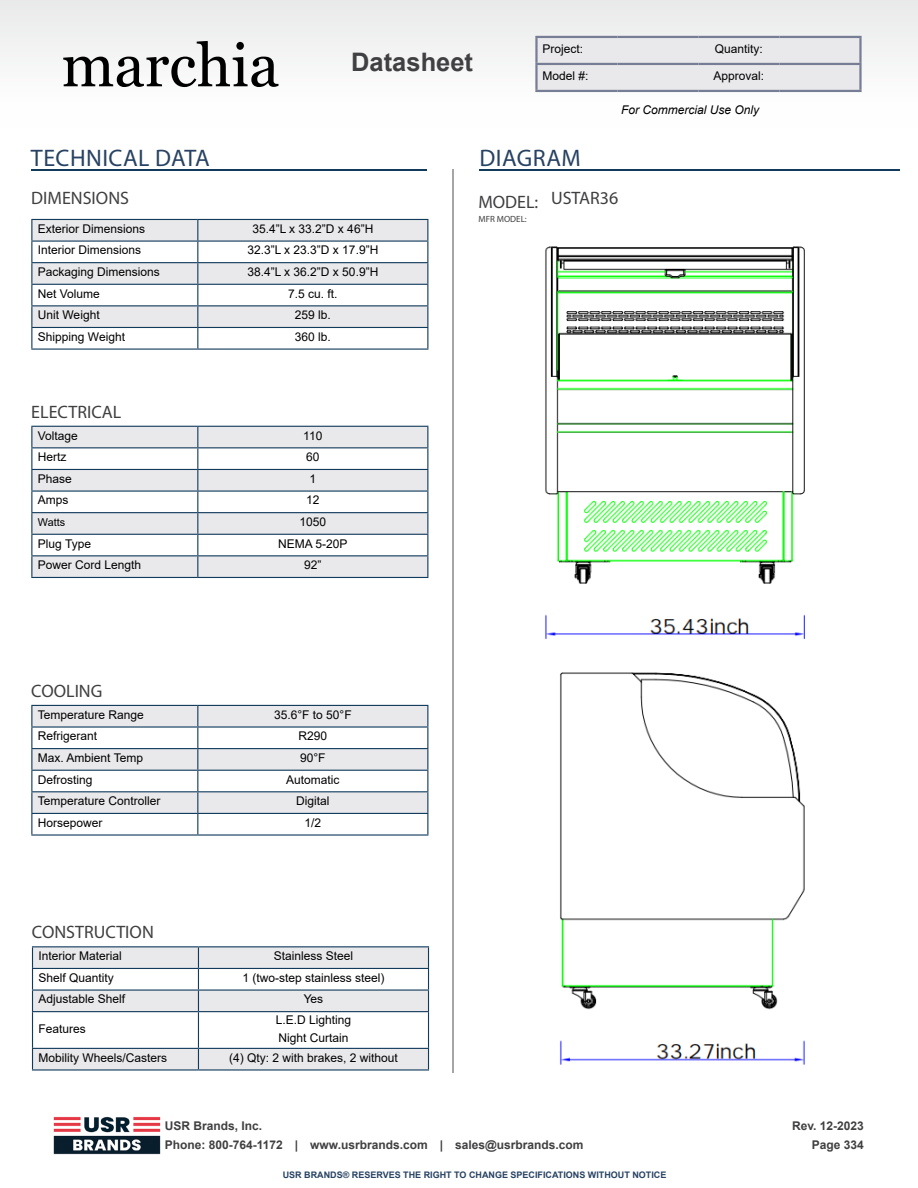
<style>
.page{position:relative;width:918px;height:1188px;background:#fff}
.page>*{position:absolute;margin:0;border:0;box-sizing:border-box;transform-origin:0 0}
.t1{font:60px "Georgia";color:#000}
.t2{font:700 25.5px "Arial";color:#404042}
.t3{font:24px "Myriad Pro";letter-spacing:.02em;color:#274262}
.t4{font:18px "Myriad Pro";color:#404042}
.t5{font:12px/18px "Arial";color:#000}
.t6{font:700 12px/19.5px "Arial";color:#404042}
.t7{font:italic 12px "Arial";color:#000}
.t8{font:10.8px "Arial";color:#000}
.t9{font:700 9px "Arial";color:#274262}
.t10{font:9px "Myriad Pro";color:#404042}
</style>
<div class="page">
<hr style="left:31px;top:169px;width:396px;height:2px;background:#113a5b">
<hr style="left:479px;top:169px;width:420px;height:2px;background:#113a5b">
<hr style="left:452px;top:169px;width:2px;height:904px;background:#a7a5a5">
<svg style="left:31px;top:219px;width:397px;height:130px"></svg>
<hr style="left:31px;top:349px;width:167px;height:1px;background:#113a5b">
<hr style="left:198px;top:349px;width:230px;height:1px;background:#113a5b">
<svg style="left:32px;top:427px;width:395px;height:150px;fill:#e9e9ec"></svg>
<hr style="left:31px;top:426px;width:167px;height:1px;background:#113a5b">
<hr style="left:198px;top:426px;width:230px;height:1px;background:#113a5b">
<hr style="left:31px;top:447px;width:167px;height:1px;background:#113a5b">
<hr style="left:198px;top:447px;width:230px;height:1px;background:#113a5b">
<hr style="left:31px;top:469px;width:167px;height:1px;background:#113a5b">
<hr style="left:198px;top:469px;width:230px;height:1px;background:#113a5b">
<hr style="left:31px;top:491px;width:167px;height:1px;background:#113a5b">
<hr style="left:198px;top:491px;width:230px;height:1px;background:#113a5b">
<hr style="left:31px;top:512px;width:167px;height:1px;background:#113a5b">
<hr style="left:198px;top:512px;width:230px;height:1px;background:#113a5b">
<hr style="left:31px;top:534px;width:167px;height:1px;background:#113a5b">
<hr style="left:198px;top:534px;width:230px;height:1px;background:#113a5b">
<hr style="left:31px;top:555px;width:167px;height:1px;background:#113a5b">
<svg style="left:31px;top:427px;width:1px;height:150px"></svg>
<hr style="left:198px;top:555px;width:230px;height:1px;background:#113a5b">
<svg style="left:197px;top:427px;width:1px;height:150px"></svg>
<svg style="left:427px;top:427px;width:1px;height:150px"></svg>
<hr style="left:31px;top:577px;width:167px;height:1px;background:#113a5b">
<hr style="left:198px;top:577px;width:230px;height:1px;background:#113a5b">
<svg style="left:33px;top:947px;width:395px;height:122px;fill:#e9e9ec"></svg>
<hr style="left:32px;top:946px;width:166px;height:1px;background:#113a5b">
<hr style="left:198px;top:946px;width:231px;height:1px;background:#113a5b">
<hr style="left:32px;top:968px;width:166px;height:1px;background:#113a5b">
<hr style="left:198px;top:968px;width:231px;height:1px;background:#113a5b">
<hr style="left:32px;top:989px;width:166px;height:2px;background:#113a5b">
<svg style="left:32px;top:947px;width:1px;height:64px"></svg>
<hr style="left:198px;top:989px;width:231px;height:2px;background:#113a5b">
<svg style="left:198px;top:947px;width:1px;height:64px"></svg>
<svg style="left:428px;top:947px;width:1px;height:64px"></svg>
<hr style="left:32px;top:1011px;width:166px;height:1px;background:#113a5b">
<hr style="left:32px;top:1012px;width:1px;height:36px;background:#113a5b">
<hr style="left:198px;top:1011px;width:231px;height:1px;background:#113a5b">
<hr style="left:198px;top:1012px;width:1px;height:36px;background:#113a5b">
<hr style="left:428px;top:1012px;width:1px;height:36px;background:#113a5b">
<hr style="left:32px;top:1048px;width:166px;height:1px;background:#113a5b">
<svg style="left:32px;top:1049px;width:1px;height:20px"></svg>
<hr style="left:198px;top:1048px;width:231px;height:1px;background:#113a5b">
<svg style="left:198px;top:1049px;width:1px;height:20px"></svg>
<svg style="left:428px;top:1049px;width:1px;height:20px"></svg>
<hr style="left:32px;top:1069px;width:166px;height:2px;background:#113a5b">
<hr style="left:198px;top:1069px;width:231px;height:2px;background:#113a5b">
<svg style="left:31px;top:705px;width:397px;height:129px"></svg>
<hr style="left:31px;top:834px;width:167px;height:2px;background:#113a5b">
<hr style="left:198px;top:834px;width:230px;height:2px;background:#113a5b">
<img style="left:545px;top:246px;width:260px;height:393px">
<img style="left:560px;top:672px;width:245px;height:393px">
<div style="left:0;top:0;width:918px;height:127px;background:#f5f6f6"></div>
<div style="left:538px;top:38px;width:321px;height:52px;background:#e9e9ec"></div>
<hr style="left:535px;top:36px;width:82px;height:2px;background:#777d95">
<hr style="left:535px;top:38px;width:3px;height:25px;background:#777d95">
<hr style="left:617px;top:36px;width:81px;height:2px;background:#777d95">
<hr style="left:698px;top:36px;width:81px;height:2px;background:#777d95">
<hr style="left:779px;top:36px;width:83px;height:2px;background:#777d95">
<hr style="left:859px;top:38px;width:3px;height:25px;background:#777d95">
<hr style="left:535px;top:63px;width:82px;height:2px;background:#777d95">
<hr style="left:535px;top:65px;width:3px;height:25px;background:#777d95">
<hr style="left:617px;top:63px;width:81px;height:2px;background:#777d95">
<hr style="left:698px;top:63px;width:81px;height:2px;background:#777d95">
<hr style="left:779px;top:63px;width:83px;height:2px;background:#777d95">
<hr style="left:859px;top:65px;width:3px;height:25px;background:#777d95">
<hr style="left:535px;top:90px;width:82px;height:2px;background:#777d95">
<hr style="left:617px;top:90px;width:81px;height:2px;background:#777d95">
<hr style="left:698px;top:90px;width:81px;height:2px;background:#777d95">
<hr style="left:779px;top:90px;width:83px;height:2px;background:#777d95">
<img style="left:53px;top:1116px;width:108px;height:39px">
<h1 class="t1" style="left:62px;top:22px;width:219px">marchia</h1>
<h2 class="t2" style="left:351px;top:45px;width:123px">Datasheet</h2>
<p class="t5" style="left:542px;top:40px;width:42px">Project:</p>
<p class="t5" style="left:715px;top:40px;width:50px">Quantity:</p>
<p class="t5" style="left:542px;top:67px;width:48px">Model #:</p>
<p class="t5" style="left:714px;top:67px;width:52px">Approval:</p>
<p class="t7" style="left:621px;top:102px;width:140px">For Commercial Use Only</p>
<h3 class="t3" style="left:31px;top:144px;width:181px">TECHNICAL DATA</h3>
<h3 class="t3" style="left:479px;top:144px;width:103px">DIAGRAM</h3>
<h3 class="t4" style="left:478px;top:190px;width:61px">MODEL:</h3>
<p class="t10" style="left:478px;top:213px;width:50px">MFR MODEL:</p>
<p class="t5" style="left:38px;top:220px;width:109px">Exterior Dimensions</p>
<p class="t5" style="left:252px;top:220px;width:122px">35.4”L x 33.2”D x 46”H</p>
<p class="t5" style="left:38px;top:241px;width:105px">Interior Dimensions</p>
<p class="t5" style="left:247px;top:241px;width:132px">32.3”L x 23.3”D x 17.9”H</p>
<p class="t5" style="left:38px;top:263px;width:124px">Packaging Dimensions</p>
<p class="t5" style="left:247px;top:263px;width:132px">38.4”L x 36.2”D x 50.9”H</p>
<p class="t5" style="left:38px;top:284px;width:64px">Net Volume</p>
<p class="t5" style="left:288px;top:284px;width:51px">7.5 cu. ft.</p>
<p class="t5" style="left:38px;top:306px;width:63px">Unit Weight</p>
<p class="t5" style="left:295px;top:306px;width:38px">259 lb.</p>
<p class="t5" style="left:38px;top:328px;width:89px">Shipping Weight</p>
<p class="t5" style="left:295px;top:328px;width:38px">360 lb.</p>
<h3 class="t4" style="left:551px;top:186px;width:69px">USTAR36</h3>
<h3 class="t4" style="left:31px;top:187px;width:99px">DIMENSIONS</h3>
<h3 class="t4" style="left:31px;top:400px;width:92px">ELECTRICAL</h3>
<p class="t5" style="left:38px;top:426px;width:42px">Voltage</p>
<p class="t5" style="left:303px;top:426px;width:21px">110</p>
<p class="t5" style="left:38px;top:448px;width:30px">Hertz</p>
<p class="t5" style="left:306px;top:448px;width:15px">60</p>
<p class="t5" style="left:38px;top:470px;width:36px">Phase</p>
<p class="t5" style="left:310px;top:470px;width:8px">1</p>
<p class="t5" style="left:38px;top:491px;width:32px">Amps</p>
<p class="t5" style="left:306px;top:491px;width:15px">12</p>
<p class="t8" style="left:38px;top:514px;width:29px">Watts</p>
<p class="t5" style="left:300px;top:513px;width:28px">1050</p>
<p class="t5" style="left:38px;top:534px;width:55px">Plug Type</p>
<p class="t5" style="left:278px;top:534px;width:71px">NEMA 5-20P</p>
<p class="t5" style="left:38px;top:556px;width:105px">Power Cord Length</p>
<p class="t5" style="left:304px;top:556px;width:19px">92”</p>
<h3 class="t4" style="left:31px;top:680px;width:73px">COOLING</h3>
<p class="t5" style="left:38px;top:706px;width:108px">Temperature Range</p>
<p class="t5" style="left:274px;top:706px;width:79px">35.6°F to 50°F</p>
<p class="t5" style="left:38px;top:727px;width:61px">Refrigerant</p>
<p class="t5" style="left:299px;top:727px;width:30px">R290</p>
<p class="t5" style="left:38px;top:749px;width:107px">Max. Ambient Temp</p>
<p class="t5" style="left:300px;top:749px;width:27px">90°F</p>
<p class="t5" style="left:38px;top:770px;width:56px">Defrosting</p>
<p class="t5" style="left:286px;top:770px;width:55px">Automatic</p>
<p class="t5" style="left:38px;top:792px;width:124px">Temperature Controller</p>
<p class="t5" style="left:296px;top:792px;width:35px">Digital</p>
<p class="t5" style="left:38px;top:814px;width:66px">Horsepower</p>
<p class="t5" style="left:305px;top:814px;width:18px">1/2</p>
<h3 class="t4" style="left:32px;top:921px;width:123px">CONSTRUCTION</h3>
<p class="t5" style="left:39px;top:947px;width:85px">Interior Material</p>
<p class="t5" style="left:274px;top:947px;width:81px">Stainless Steel</p>
<p class="t5" style="left:39px;top:969px;width:77px">Shelf Quantity</p>
<p class="t5" style="left:242px;top:969px;width:144px">1 (two-step stainless steel)</p>
<p class="t5" style="left:39px;top:990px;width:88px">Adjustable Shelf</p>
<p class="t5" style="left:304px;top:990px;width:21px">Yes</p>
<p class="t5" style="left:39px;top:1019px;width:49px">Features</p>
<p class="t5" style="left:276px;top:1010px;width:77px">L.E.D Lighting<br>Night Curtain</p>
<p class="t5" style="left:39px;top:1048px;width:130px">Mobility Wheels/Casters</p>
<p class="t5" style="left:229px;top:1048px;width:170px">(4) Qty: 2 with brakes, 2 without</p>
<p class="t6" style="left:165px;top:1116px;width:420px">USR Brands, Inc.<br>Phone: 800-764-1172 | www.usrbrands.com | sales@usrbrands.com</p>
<p class="t6" style="left:792px;top:1116px;width:73px;text-align:right">Rev. 12-2023<br>Page 334</p>
<p class="t9" style="left:283px;top:1168px;width:385px">USR BRANDS® RESERVES THE RIGHT TO CHANGE SPECIFICATIONS WITHOUT NOTICE</p>
</div>
